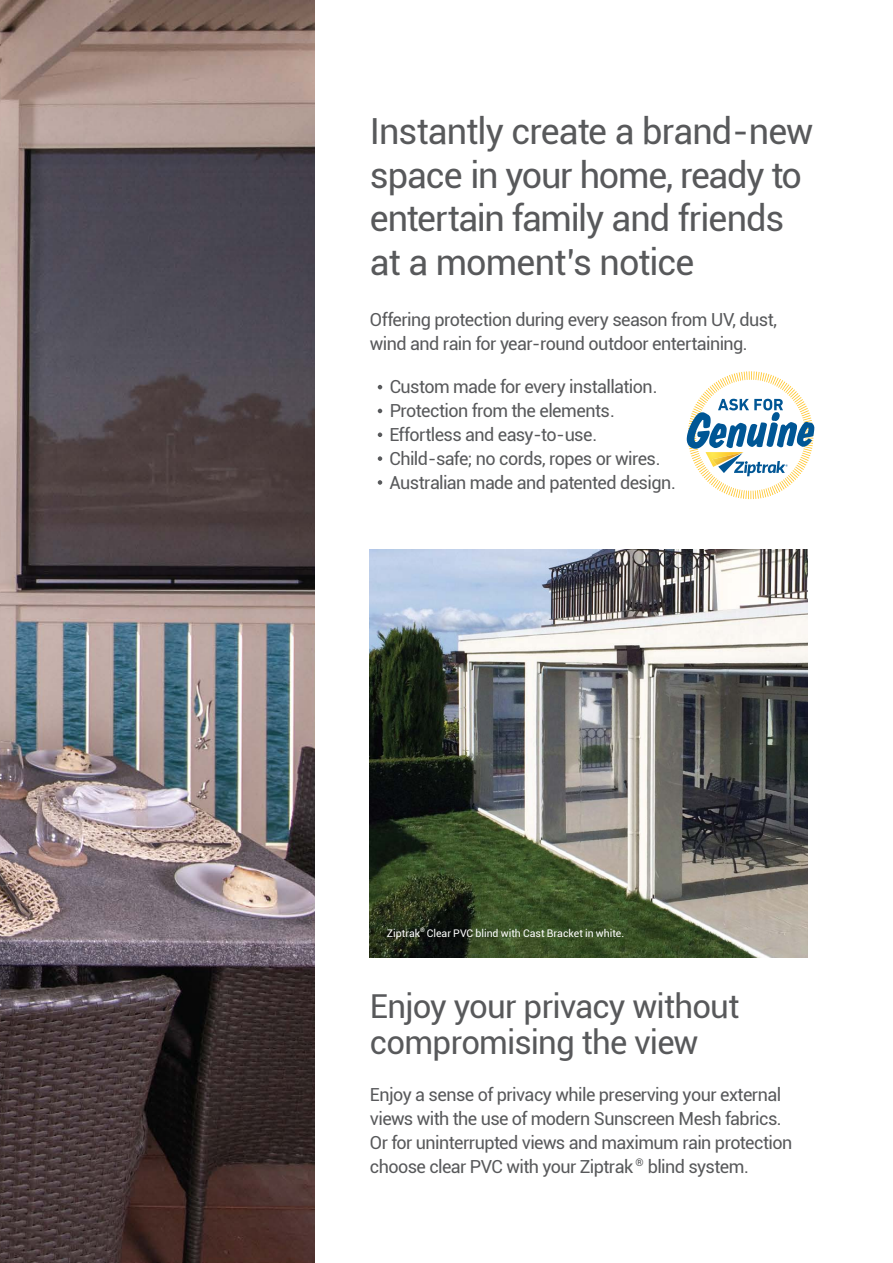
<style>
.page{position:relative;width:893px;height:1263px;background:#fff}
.page>*{position:absolute;margin:0;border:0;box-sizing:border-box;transform-origin:0 0}
.t1{font:36px/43.5px "Roboto";letter-spacing:-.03em;color:#58595b}
.t2{font:33px/36px "Roboto";letter-spacing:-.025em;color:#58595b}
.t3{font:18px/24px "Roboto";letter-spacing:-.03em;color:#58595b}
.t4{font:10.5px "Roboto";color:#fff}
</style>
<div class="page">
<img style="left:0;top:0;width:314px;height:1263px">
<img style="left:370px;top:550px;width:438px;height:408px">
<svg style="left:687px;top:371px;width:127px;height:128px"></svg>
<svg style="left:378px;top:385px;width:4px;height:4px"></svg>
<svg style="left:378px;top:409px;width:4px;height:4px"></svg>
<svg style="left:378px;top:432px;width:4px;height:5px"></svg>
<svg style="left:378px;top:456px;width:4px;height:5px"></svg>
<svg style="left:378px;top:480px;width:4px;height:5px"></svg>
<h1 class="t1" style="left:370px;top:108px;width:445px">Instantly create a brand-new space in your home, ready to entertain family and friends at a moment’s notice</h1>
<p class="t3" style="left:370px;top:307px;width:409px">Offering protection during every season from UV, dust, wind and rain for year-round outdoor entertaining.</p>
<p class="t3" style="left:390px;top:374px;width:288px">Custom made for every installation.<br>Protection from the elements.<br>Effortless and easy-to-use.<br>Child-safe; no cords, ropes or wires.<br>Australian made and patented design.</p>
<p class="t4" style="left:387px;top:925px;width:239px">Ziptrak<sup>®</sup> Clear PVC blind with Cast Bracket in white.</p>
<h2 class="t2" style="left:370px;top:987px;width:371px">Enjoy your privacy without compromising the view</h2>
<p class="t3" style="left:370px;top:1082px;width:424px">Enjoy a sense of privacy while preserving your external views with the use of modern Sunscreen Mesh fabrics.<br>Or for uninterrupted views and maximum rain protection choose clear PVC with your Ziptrak <sup>®</sup> blind system.</p>
</div>
